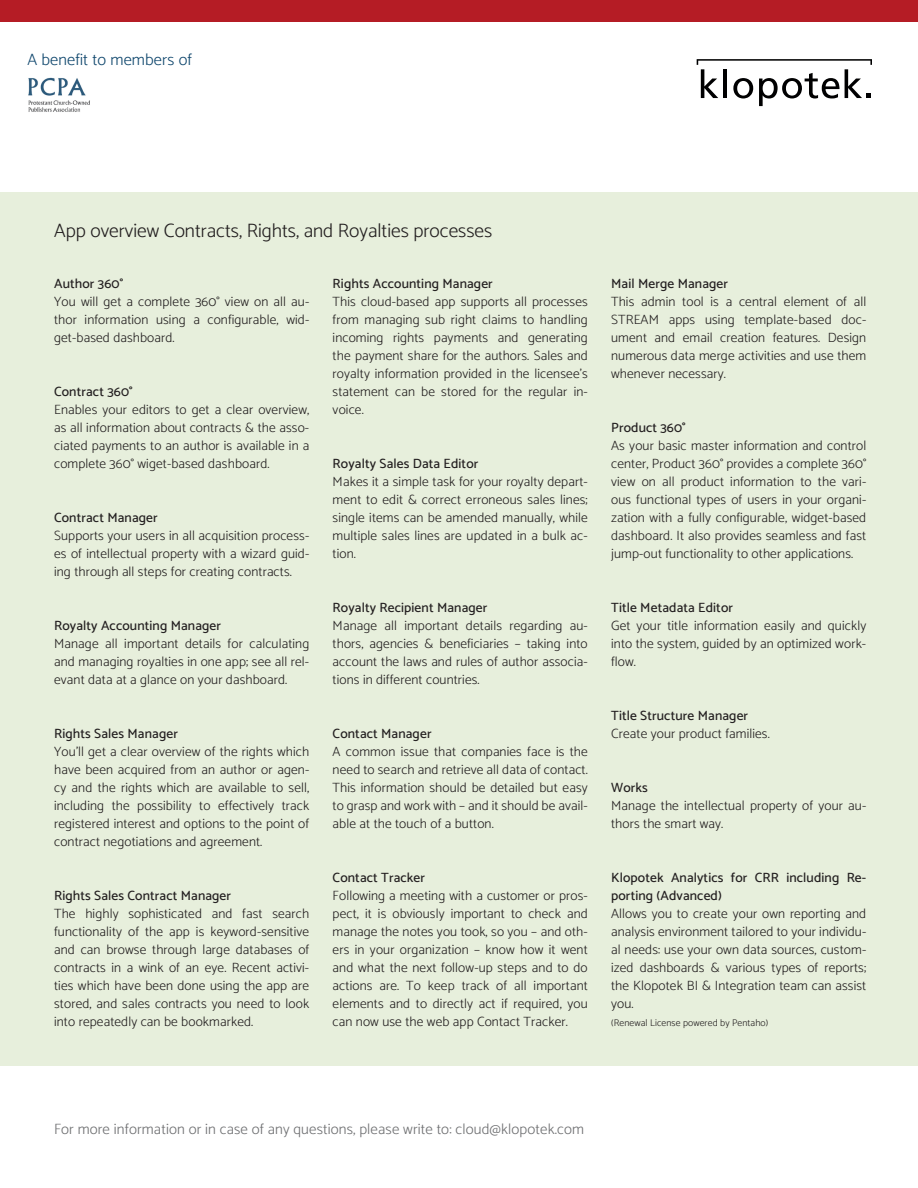
<style>
.page{position:relative;width:918px;height:1188px;background:#fff}
.page>*{position:absolute;margin:0;border:0;box-sizing:border-box;transform-origin:0 0}
.t1{font:300 19.5px "Catamaran";color:#231f20}
.t2{font:300 16.5px "Catamaran";letter-spacing:.01em;color:#11486e}
.t3{font:300 15px "Catamaran";letter-spacing:.01em;color:#6e6f71}
.t4{font:300 13.5px/18px "Catamaran";letter-spacing:.01em;color:#231f20;text-align:justify}
.t5{font:500 13.5px/18px "Catamaran";letter-spacing:.01em;color:#231f20}
.t6{font:300 9.75px "Catamaran";letter-spacing:.01em;color:#231f20}
</style>
<div class="page">
<img style="left:28px;top:77px;width:62px;height:35px">
<div style="left:0;top:192px;width:918px;height:874px;background:#e7efdc"></div>
<svg style="left:697px;top:59px;width:175px;height:47px"></svg>
<div style="left:0;top:0;width:918px;height:21px;background:#b51c25"></div>
<p class="t2" style="left:27px;top:47px;width:166px">A benefit to members of</p>
<h1 class="t1" style="left:54px;top:215px;width:440px">App overview Contracts, Rights, and Royalties processes</h1>
<p class="t5" style="left:54px;top:274px;width:70px">Author 360°</p>
<p class="t4" style="left:54px;top:292px;width:257px">You will get a complete 360° view on all au&shy;thor information using a configurable, wid&shy;get-based dashboard.</p>
<p class="t5" style="left:333px;top:274px;width:162px">Rights Accounting Manager</p>
<p class="t4" style="left:333px;top:292px;width:257px">This cloud-based app supports all processes from managing sub right claims to handling incoming rights payments and generating the payment share for the authors. Sales and royalty information provided in the licensee’s statement can be stored for the regular in&shy;voice.</p>
<p class="t5" style="left:54px;top:382px;width:80px">Contract 360°</p>
<p class="t4" style="left:54px;top:400px;width:257px">Enables your editors to get a clear overview, as all information about contracts &amp; the asso&shy;ciated payments to an author is available in a complete 360° wiget-based dashboard.</p>
<p class="t5" style="left:333px;top:454px;width:147px">Royalty Sales Data Editor</p>
<p class="t4" style="left:333px;top:472px;width:257px">Makes it a simple task for your royalty depart&shy;ment to edit &amp; correct erroneous sales lines; single items can be amended manually, while multiple sales lines are updated in a bulk ac&shy;tion.</p>
<p class="t5" style="left:54px;top:508px;width:105px">Contract Manager</p>
<p class="t4" style="left:54px;top:526px;width:257px">Supports your users in all acquisition process&shy;es of intellectual property with a wizard guid&shy;ing through all steps for creating contracts.</p>
<p class="t5" style="left:54px;top:616px;width:168px">Royalty Accounting Manager</p>
<p class="t4" style="left:54px;top:634px;width:257px">Manage all important details for calculating and managing royalties in one app; see all rel&shy;evant data at a glance on your dashboard.</p>
<p class="t5" style="left:54px;top:724px;width:125px">Rights Sales Manager</p>
<p class="t4" style="left:54px;top:742px;width:257px">You’ll get a clear overview of the rights which have been acquired from an author or agen&shy;cy and the rights which are available to sell, including the possibility to effectively track registered interest and options to the point of contract negotiations and agreement.</p>
<p class="t5" style="left:54px;top:886px;width:179px">Rights Sales Contract Manager</p>
<p class="t4" style="left:54px;top:904px;width:257px">The highly sophisticated and fast search functionality of the app is keyword-sensitive and can browse through large databases of contracts in a wink of an eye. Recent activi&shy;ties which have been done using the app are stored, and sales contracts you need to look into repeatedly can be bookmarked.</p>
<p class="t5" style="left:333px;top:598px;width:156px">Royalty Recipient Manager</p>
<p class="t4" style="left:333px;top:616px;width:257px">Manage all important details regarding au&shy;thors, agencies &amp; beneficiaries – taking into account the laws and rules of author associa&shy;tions in different countries.</p>
<p class="t5" style="left:333px;top:724px;width:100px">Contact Manager</p>
<p class="t4" style="left:333px;top:742px;width:257px">A common issue that companies face is the need to search and retrieve all data of contact.<br>This information should be detailed but easy to grasp and work with – and it should be avail&shy;able at the touch of a button.</p>
<p class="t5" style="left:333px;top:868px;width:94px">Contact Tracker</p>
<p class="t4" style="left:333px;top:886px;width:257px">Following a meeting with a customer or pros&shy;pect, it is obviously important to check and manage the notes you took, so you – and oth&shy;ers in your organization – know how it went and what the next follow-up steps and to do actions are. To keep track of all important elements and to directly act if required, you can now use the web app Contact Tracker.</p>
<p class="t5" style="left:611px;top:274px;width:118px">Mail Merge Manager</p>
<p class="t4" style="left:611px;top:292px;width:257px">This admin tool is a central element of all STREAM apps using template-based doc&shy;ument and email creation features. Design numerous data merge activities and use them whenever necessary.</p>
<p class="t5" style="left:611px;top:418px;width:76px">Product 360°</p>
<p class="t4" style="left:611px;top:436px;width:257px">As your basic master information and control center, Product 360° provides a complete 360° view on all product information to the vari&shy;ous functional types of users in your organi&shy;zation with a fully configurable, widget-based dashboard. It also provides seamless and fast jump-out functionality to other applications.</p>
<p class="t5" style="left:611px;top:598px;width:123px">Title Metadata Editor</p>
<p class="t4" style="left:611px;top:616px;width:257px">Get your title information easily and quickly into the system, guided by an optimized work&shy;flow.</p>
<p class="t5" style="left:611px;top:706px;width:139px">Title Structure Manager</p>
<p class="t4" style="left:611px;top:724px;width:160px">Create your product families.</p>
<p class="t5" style="left:611px;top:778px;width:38px">Works</p>
<p class="t4" style="left:611px;top:796px;width:257px">Manage the intellectual property of your au&shy;thors the smart way.</p>
<p class="t5" style="left:611px;top:868px;width:257px">Klopotek Analytics for CRR including Re&shy;porting (Advanced)</p>
<p class="t4" style="left:611px;top:904px;width:257px">Allows you to create your own reporting and analysis environment tailored to your individu&shy;al needs: use your own data sources, custom&shy;ized dashboards &amp; various types of reports; the Klopotek BI &amp; Integration team can assist you.</p>
<p class="t6" style="left:611px;top:1015px;width:159px">(Renewal License powered by Pentaho)</p>
<p class="t3" style="left:54px;top:1117px;width:532px">For more information or in case of any questions, please write to: cloud@klopotek.com</p>
</div>
